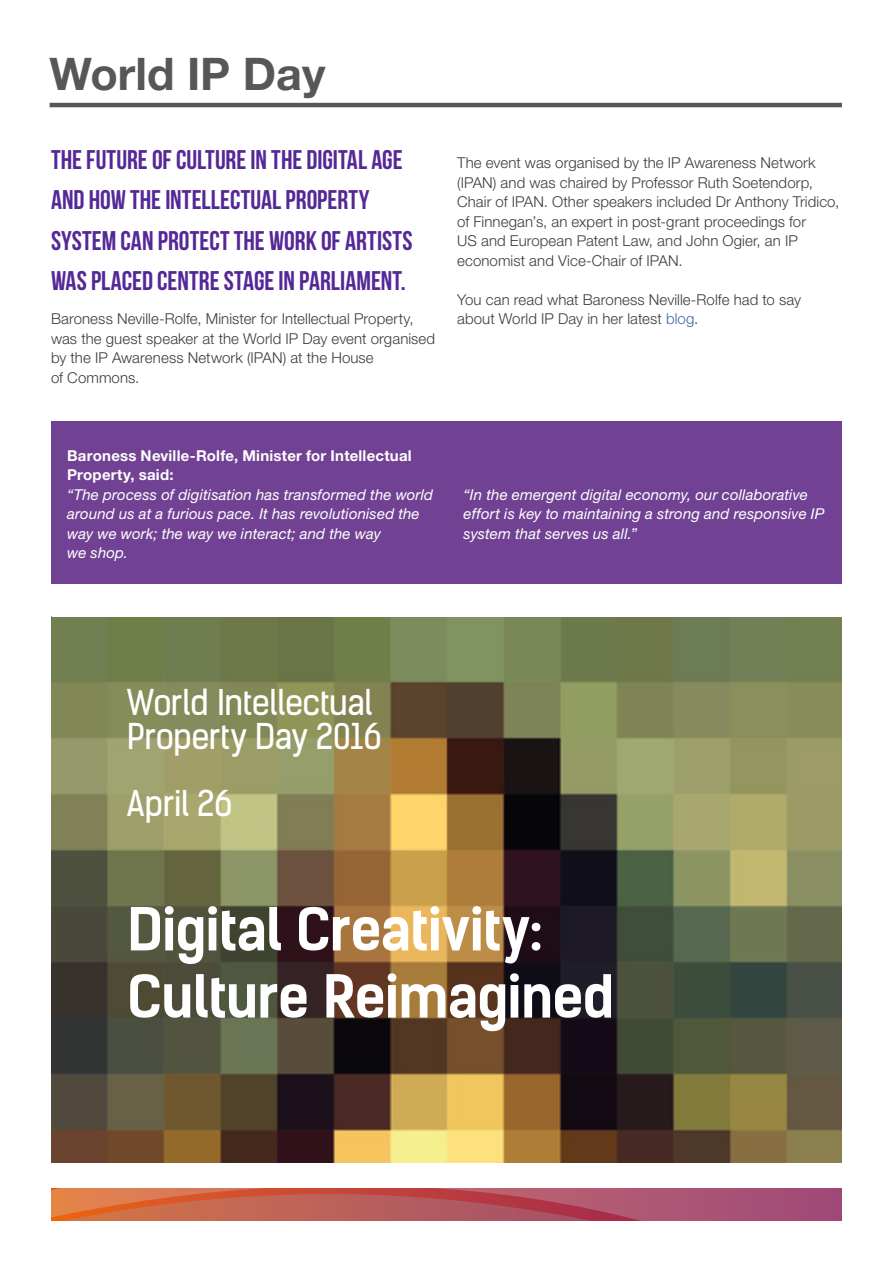
<style>
.page{position:relative;width:893px;height:1263px;background:#fff}
.page>*{position:absolute;margin:0;border:0;box-sizing:border-box;transform-origin:0 0}
.t1{font:700 56.4px/67.2px "Kelson Sans";letter-spacing:-.03em;color:#fff}
.Heading_1{font:700 45px "Helvetica Neue LT Std";color:#575756}
.t2{font:33.9px/33.6px "Kelson Sans";letter-spacing:-.02em;color:#fff}
._1st_Paragraph_Headi{font:27px/40.5px "Bebas Neue";color:#542896}
.Body{font:300 15px/19.5px "Helvetica Neue LT Std";letter-spacing:.005em;color:#3c3c3b}
.t3{font:italic 15px/19.5px "Helvetica Neue LT Std";letter-spacing:.01em;color:#fff}
.t4{font:700 15px/19.5px "Helvetica Neue LT Std";letter-spacing:.015em;color:#fff}
.s1{color:#3f68a5}
</style>
<div class="page">
<svg style="left:51px;top:1188px;width:791px;height:32px;background:#ba5a5b"></svg>
<hr style="left:50px;top:103px;width:792px;height:4px;background:#575756">
<div style="left:51px;top:422px;width:791px;height:162px;background:#714293"></div>
<img style="left:51px;top:618px;width:791px;height:545px">
<p class="Heading_1" style="left:50px;top:46px;width:277px">World IP Day</p>
<p class="_1st_Paragraph_Headi" style="left:51px;top:139px;width:363px">THE FUTURE OF CULTURE IN THE DIGITAL AGE AND HOW THE INTELLECTUAL PROPERTY SYSTEM CAN PROTECT THE WORK OF ARTISTS WAS PLACED CENTRE STAGE IN PARLIAMENT.</p>
<p class="Body" style="left:51px;top:309px;width:386px">Baroness Neville-Rolfe, Minister for Intellectual Property, was the guest speaker at the World IP Day event organised by the IP Awareness Network (IPAN) at the House<br>of Commons.</p>
<p class="Body" style="left:457px;top:153px;width:384px">The event was organised by the IP Awareness Network (IPAN) and was chaired by Professor Ruth Soetendorp, Chair of IPAN. Other speakers included Dr Anthony Tridico, of Finnegan’s, an expert in post-grant proceedings for<br>US and European Patent Law, and John Ogier, an IP economist and Vice-Chair of IPAN.</p>
<p class="Body" style="left:457px;top:289px;width:345px">You can read what Baroness Neville-Rolfe had to say about World IP Day in her latest <span class="s1">blog</span>.</p>
<p class="t4" style="left:67px;top:445px;width:346px">Baroness Neville-Rolfe, Minister for Intellectual<br>Property, said:</p>
<p class="t3" style="left:67px;top:484px;width:367px">“The process of digitisation has transformed the world around us at a furious pace. It has revolutionised the way we work; the way we interact; and the way<br>we shop.</p>
<p class="t3" style="left:464px;top:484px;width:362px">“In the emergent digital economy, our collaborative effort is key to maintaining a strong and responsive IP system that serves us all.”</p>
<h3 class="t2" style="left:127px;top:686px;width:256px">World Intellectual<br>Property Day 2016</h3>
<h3 class="t2" style="left:127px;top:787px;width:107px">April 26</h3>
<h1 class="t1" style="left:127px;top:896px;width:490px">Digital Creativity:<br>Culture Reimagined</h1>
</div>
